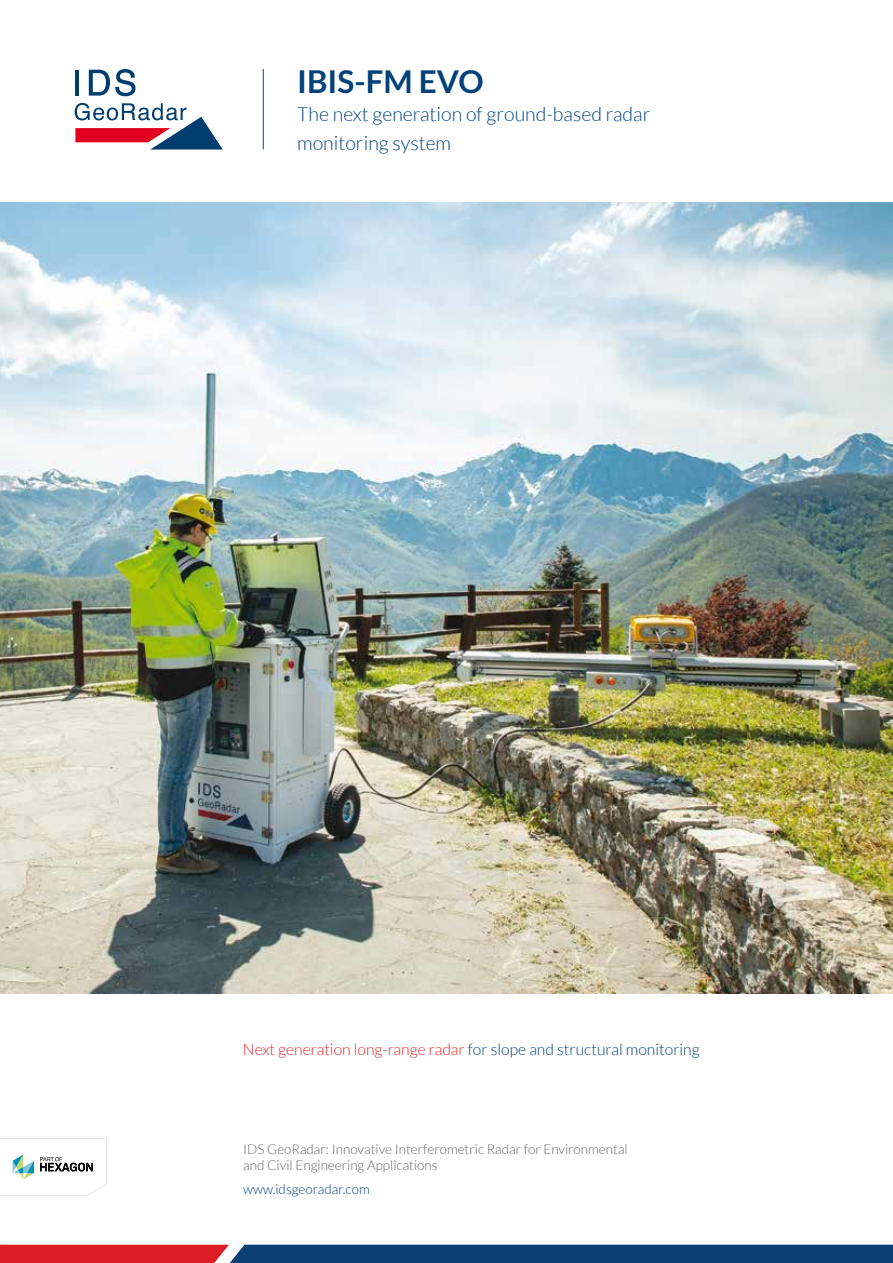
<style>
.page{position:relative;width:893px;height:1263px;background:#fff}
.page>*{position:absolute;margin:0;border:0;box-sizing:border-box;transform-origin:0 0}
.t1{font:700 31.5px "Lato";color:#01427a}
.t2{font:300 19.5px/28.5px "Lato";color:#01427a}
.t3{font:300 15.75px "Lato";color:#01427a}
.t4{font:300 13.5px/16.2px "Lato";color:#646567}
.t5{font:300 13.5px "Lato";color:#01427a}
.s1{color:#e42427}
</style>
<div class="page">
<img style="left:0;top:203px;width:893px;height:791px">
<svg style="left:89px;top:69px;width:47px;height:27px"></svg>
<hr style="left:75px;top:70px;width:4px;height:26px;background:#003d6f">
<svg style="left:75px;top:103px;width:148px;height:47px"></svg>
<hr style="left:263px;top:69px;width:1px;height:80px;background:#0d4176">
<svg style="left:0;top:1138px;width:107px;height:58px"></svg>
<svg style="left:0;top:1245px;width:893px;height:18px;background:#443b64"></svg>
<h1 class="t1" style="left:297px;top:63px;width:188px">IBIS-FM EVO</h1>
<h2 class="t2" style="left:297px;top:100px;width:355px">The next generation of ground-based radar monitoring system</h2>
<p class="t3" style="left:243px;top:1041px;width:458px"><span class="s1">Next generation long-range radar</span> for slope and structural monitoring</p>
<p class="t4" style="left:243px;top:1141px;width:386px">IDS GeoRadar: Innovative Interferometric Radar for Environmental and Civil Engineering Applications</p>
<p class="t5" style="left:243px;top:1182px;width:128px">www.idsgeoradar.com</p>
</div>
